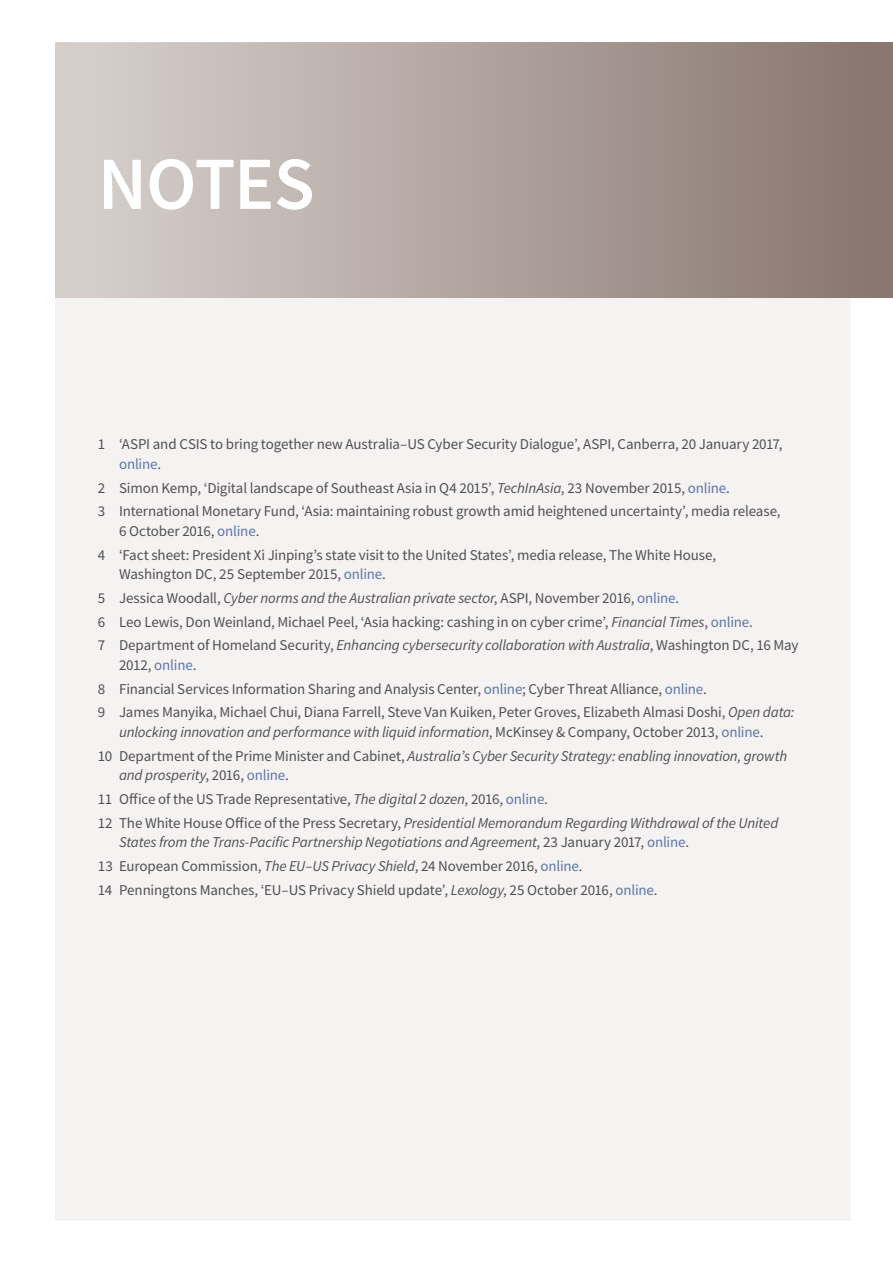
<style>
.page{position:relative;width:893px;height:1263px;background:#fff}
.page>*{position:absolute;margin:0;border:0;box-sizing:border-box;transform-origin:0 0}
.H1_-_Chapter_Header{font:600 75px "Source Sans Pro";letter-spacing:-.015em;color:#fff}
.t1{font:15px/19.5px "Source Sans Pro";letter-spacing:-.01em;color:#504f53}
.t2{font:italic 15px/19.5px "Source Sans Pro";letter-spacing:-.01em;color:#504f53}
.s1{color:#5c74ad}
.s2{font-style:italic}
.s3{font-style:normal}
.s4{font-style:normal;color:#5c74ad}
</style>
<div class="page">
<div style="left:55px;top:43px;width:795px;height:1177px;background:#f5f3f2"></div>
<div style="left:55px;top:43px;width:838px;height:255px;background:linear-gradient(to right,#d9d2d0,#88756e)"></div>
<h1 class="H1_-_Chapter_Header" style="left:98px;top:135px;width:218px">NOTES</h1>
<p class="t1" style="left:119px;top:434px;width:665px;text-indent:-21px">1 ‘ASPI and CSIS to bring together new Australia–US Cyber Security Dialogue’, ASPI, Canberra, 20 January 2017, <span class="s1">online</span>.</p>
<p class="t1" style="left:98px;top:478px;width:634px">2 Simon Kemp, ‘Digital landscape of Southeast Asia in Q4 2015’, <span class="s2">TechInAsia</span>, 23 November 2015, <span class="s1">online</span>.</p>
<p class="t1" style="left:119px;top:501px;width:663px;text-indent:-21px">3 International Monetary Fund, ‘Asia: maintaining robust growth amid heightened uncertainty’, media release,<br>6 October 2016, <span class="s1">online</span>.</p>
<p class="t1" style="left:119px;top:545px;width:599px;text-indent:-21px">4 ‘Fact sheet: President Xi Jinping’s state visit to the United States’, media release, The White House,<br>Washington DC, 25 September 2015, <span class="s1">online</span>.</p>
<p class="t2" style="left:98px;top:588px;width:583px"><span class="s3">5 Jessica Woodall,</span> Cyber norms and the Australian private sector<span class="s3">, ASPI, November 2016,</span> <span class="s4">online</span><span class="s3">.</span></p>
<p class="t1" style="left:98px;top:612px;width:657px">6 Leo Lewis, Don Weinland, Michael Peel, ‘Asia hacking: cashing in on cyber crime’, <span class="s2">Financial Times</span>, <span class="s1">online</span>.</p>
<p class="t1" style="left:119px;top:635px;width:681px;text-indent:-21px">7 Department of Homeland Security, <span class="s2">Enhancing cybersecurity collaboration with Australia</span>, Washington DC, 16 May<br>2012, <span class="s1">online</span>.</p>
<p class="t1" style="left:98px;top:679px;width:611px">8 Financial Services Information Sharing and Analysis Center, <span class="s1">online</span>; Cyber Threat Alliance, <span class="s1">online</span>.</p>
<p class="t1" style="left:119px;top:702px;width:677px;text-indent:-21px">9 James Manyika, Michael Chui, Diana Farrell, Steve Van Kuiken, Peter Groves, Elizabeth Almasi Doshi, <span class="s2">Open data: unlocking innovation and performance with liquid information</span>, McKinsey &amp; Company, October 2013, <span class="s1">online</span>.</p>
<p class="t2" style="left:119px;top:746px;width:670px;text-indent:-21px"><span class="s3">10 Department of the Prime Minister and Cabinet,</span> Australia’s Cyber Security Strategy: enabling innovation, growth and prosperity<span class="s3">, 2016,</span> <span class="s4">online</span><span class="s3">.</span></p>
<p class="t1" style="left:98px;top:789px;width:452px">11 Office of the US Trade Representative, <span class="s2">The digital 2 dozen</span>, 2016, <span class="s1">online</span>.</p>
<p class="t2" style="left:119px;top:813px;width:661px;text-indent:-21px"><span class="s3">12 The White House Office of the Press Secretary,</span> Presidential Memorandum Regarding Withdrawal of the United<br>States from the Trans-Pacific Partnership Negotiations and Agreement<span class="s3">, 23 January 2017,</span> <span class="s4">online</span><span class="s3">.</span></p>
<p class="t1" style="left:98px;top:856px;width:486px">13 European Commission, <span class="s2">The EU–US Privacy Shield</span>, 24 November 2016, <span class="s1">online</span>.</p>
<p class="t1" style="left:98px;top:880px;width:561px">14 Penningtons Manches, ‘EU–US Privacy Shield update’, <span class="s2">Lexology</span>, 25 October 2016, <span class="s1">online</span>.</p>
</div>
